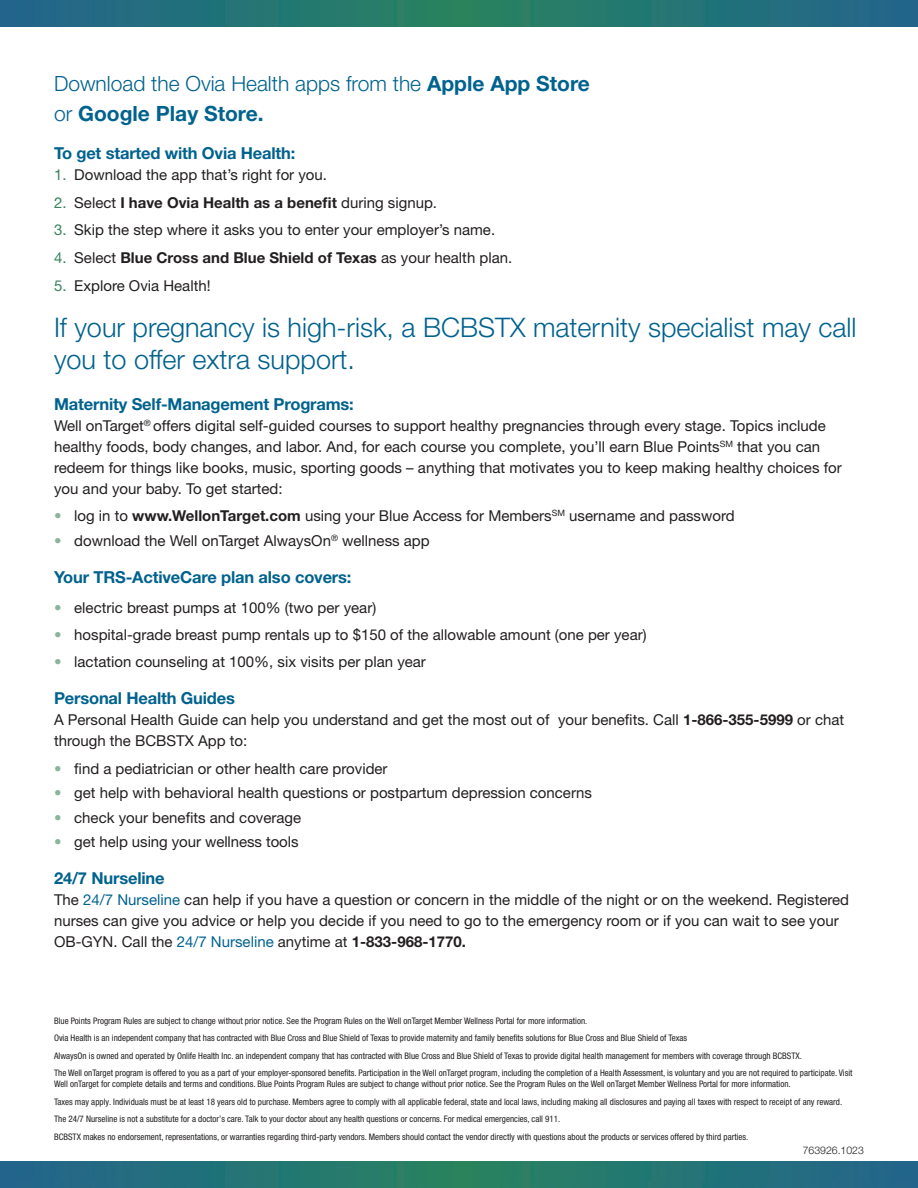
<style>
.page{position:relative;width:918px;height:1188px;background:#fff}
.page>*{position:absolute;margin:0;border:0;box-sizing:border-box;transform-origin:0 0}
.Section_Intro_copy{font:300 27px/32.4px "Helvetica Neue LT Pro";color:#00628e}
.Section_Intro_copy-2{font:300 21px/30px "Helvetica Neue LT Pro";color:#00628e}
.intro{font:700 16.5px "Helvetica Neue LT Pro";letter-spacing:-.01em;color:#00628e}
.Body_Copy{font:15px/21px "Helvetica Neue LT Pro";color:#231f20}
.t1{font:700 15px "Helvetica Neue LT Pro";color:#231f20}
.t2{font:300 10.5px "Helvetica Neue LT Pro";color:#231f20}
.taglines{font:condensed 9px/10.8px "Helvetica Neue LT Pro";color:#231f20}
.s1{font-weight:700}
.s2{color:#39835d}
.s3{font-weight:400;color:#39835d}
.s4{font-weight:400}
.s5{font-weight:300;color:#8ab49b}
.s6{color:#00628e}
</style>
<div class="page">
<svg style="left:0;top:0;width:918px;height:27px;background:#247375"></svg>
<svg style="left:0;top:1180px;width:918px;height:8px;background:#247376"></svg>
<svg style="left:0;top:1161px;width:918px;height:19px;background:#247375"></svg>
<p class="Section_Intro_copy-2" style="left:54px;top:69px;width:537px">Download the Ovia Health apps from the <span class="s1">Apple App Store </span>or <span class="s1">Google Play Store.</span></p>
<p class="intro" style="left:54px;top:143px;width:243px">To get started with Ovia Health:</p>
<p class="Body_Copy" style="left:54px;top:164px;width:275px"><span class="s2">1.</span> Download the app that’s right for you.</p>
<p class="t1" style="left:54px;top:193px;width:385px"><span class="s3">2.</span> <span class="s4">Select</span> I have Ovia Health as a benefit <span class="s4">during signup.</span></p>
<p class="Body_Copy" style="left:54px;top:219px;width:443px"><span class="s2">3.</span> Skip the step where it asks you to enter your employer’s name.</p>
<p class="t1" style="left:54px;top:248px;width:460px"><span class="s3">4.</span> <span class="s4">Select</span> Blue Cross and Blue Shield of Texas <span class="s4">as your health plan.</span></p>
<p class="Body_Copy" style="left:54px;top:275px;width:158px"><span class="s2">5.</span> Explore Ovia Health!</p>
<p class="Section_Intro_copy" style="left:54px;top:310px;width:804px">If your pregnancy is high-risk, a BCBSTX maternity specialist may call you to offer extra support.</p>
<p class="intro" style="left:54px;top:393px;width:301px">Maternity Self-Management Programs:</p>
<p class="Body_Copy" style="left:54px;top:414px;width:789px">Well onTarget<sup>®</sup> offers digital self-guided courses to support healthy pregnancies through every stage. Topics include healthy foods, body changes, and labor. And, for each course you complete, you’ll earn Blue Points<sup>SM</sup> that you can redeem for things like books, music, sporting goods – anything that motivates you to keep making healthy choices for you and your baby. To get started:</p>
<p class="Body_Copy" style="left:54px;top:505px;width:682px"><span class="s5">•</span> log in to <span class="s1">www.WellonTarget.com</span> using your Blue Access for Members<sup>SM</sup> username and password</p>
<p class="Body_Copy" style="left:54px;top:529px;width:377px"><span class="s5">•</span> download the Well onTarget AlwaysOn<sup>®</sup> wellness app</p>
<p class="intro" style="left:54px;top:566px;width:299px">Your TRS-ActiveCare plan also covers:</p>
<p class="Body_Copy" style="left:54px;top:597px;width:324px"><span class="s5">•</span> electric breast pumps at 100% (two per year)</p>
<p class="Body_Copy" style="left:54px;top:624px;width:594px"><span class="s5">•</span> hospital-grade breast pump rentals up to $150 of the allowable amount (one per year)</p>
<p class="Body_Copy" style="left:54px;top:651px;width:373px"><span class="s5">•</span> lactation counseling at 100%, six visits per plan year</p>
<p class="intro" style="left:54px;top:688px;width:183px">Personal Health Guides</p>
<p class="Body_Copy" style="left:54px;top:709px;width:792px">A Personal Health Guide can help you understand and get the most out of your benefits. Call <span class="s1">1-866-355-5999</span> or chat through the BCBSTX App to:</p>
<p class="Body_Copy" style="left:54px;top:758px;width:335px"><span class="s5">•</span> find a pediatrician or other health care provider</p>
<p class="Body_Copy" style="left:54px;top:782px;width:540px"><span class="s5">•</span> get help with behavioral health questions or postpartum depression concerns</p>
<p class="Body_Copy" style="left:54px;top:806px;width:249px"><span class="s5">•</span> check your benefits and coverage</p>
<p class="Body_Copy" style="left:54px;top:831px;width:246px"><span class="s5">•</span> get help using your wellness tools</p>
<p class="intro" style="left:54px;top:868px;width:112px">24/7 Nurseline</p>
<p class="Body_Copy" style="left:54px;top:889px;width:797px">The <span class="s6">24/7 Nurseline</span> can help if you have a question or concern in the middle of the night or on the weekend. Registered nurses can give you advice or help you decide if you need to go to the emergency room or if you can wait to see your<br>OB-GYN. Call the <span class="s6">24/7 Nurseline</span> anytime at <span class="s1">1-833-968-1770.</span></p>
<p class="taglines" style="left:54px;top:1015px;width:535px">Blue Points Program Rules are subject to change without prior notice. See the Program Rules on the Well onTarget Member Wellness Portal for more information.</p>
<p class="taglines" style="left:54px;top:1032px;width:635px">Ovia Health is an independent company that has contracted with Blue Cross and Blue Shield of Texas to provide maternity and family benefits solutions for Blue Cross and Blue Shield of Texas</p>
<p class="taglines" style="left:54px;top:1050px;width:750px">AlwaysOn is owned and operated by Onlife Health Inc. an independent company that has contracted with Blue Cross and Blue Shield of Texas to provide digital health management for members with coverage through BCBSTX.</p>
<p class="taglines" style="left:54px;top:1068px;width:800px">The Well onTarget program is offered to you as a part of your employer-sponsored benefits. Participation in the Well onTarget program, including the completion of a Health Assessment, is voluntary and you are not required to participate. Visit<br>Well onTarget for complete details and terms and conditions. Blue Points Program Rules are subject to change without prior notice. See the Program Rules on the Well onTarget Member Wellness Portal for more information.</p>
<p class="taglines" style="left:54px;top:1096px;width:790px">Taxes may apply. Individuals must be at least 18 years old to purchase. Members agree to comply with all applicable federal, state and local laws, including making all disclosures and paying all taxes with respect to receipt of any reward.</p>
<p class="taglines" style="left:54px;top:1113px;width:508px">The 24/7 Nurseline is not a substitute for a doctor’s care. Talk to your doctor about any health questions or concerns. For medical emergencies, call 911.</p>
<p class="taglines" style="left:54px;top:1131px;width:696px">BCBSTX makes no endorsement, representations, or warranties regarding third-party vendors. Members should contact the vendor directly with questions about the products or services offered by third parties.</p>
<p class="t2" style="left:803px;top:1143px;width:63px">763926.1023</p>
</div>
